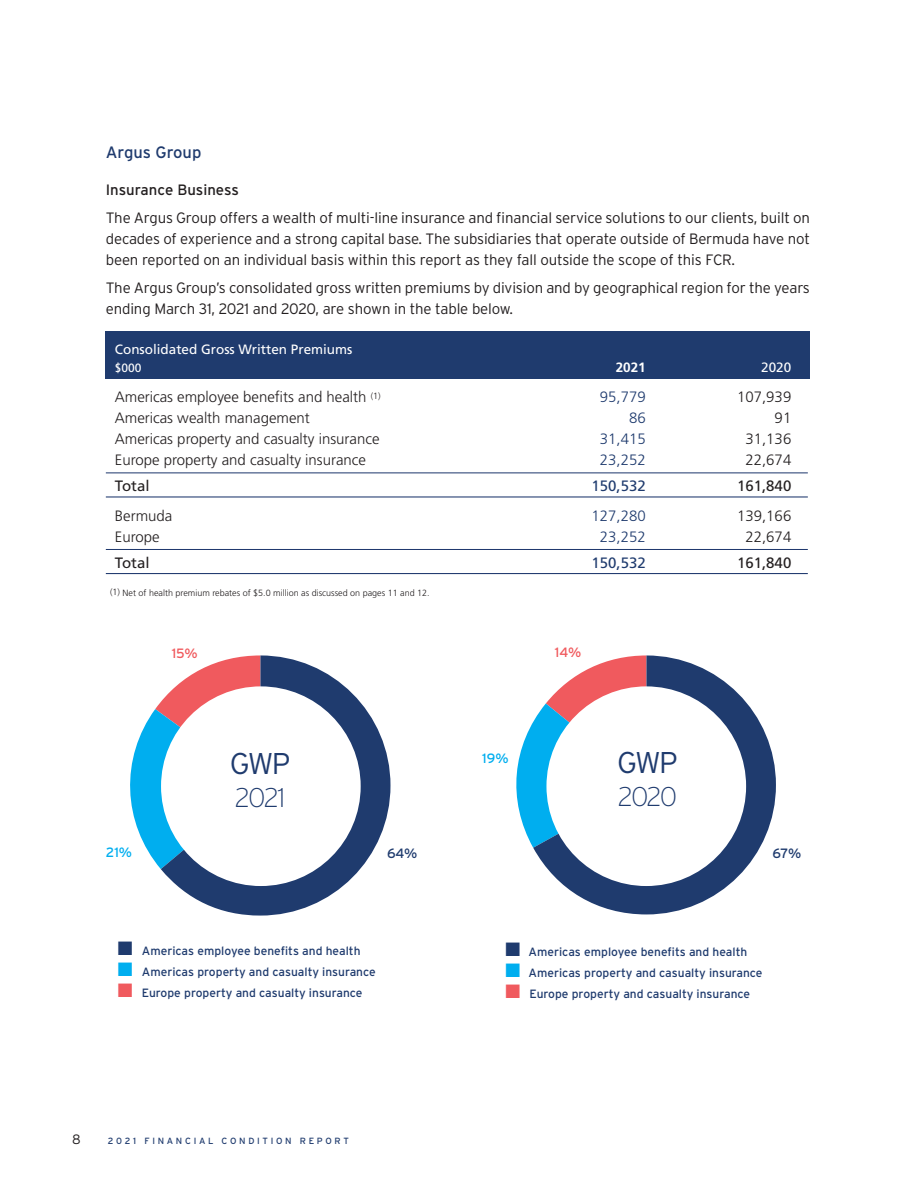
<style>
.page{position:relative;width:918px;height:1188px;background:#fff}
.page>*{position:absolute;margin:0;border:0;box-sizing:border-box;transform-origin:0 0}
.t1{font:300 30px "Interstate";letter-spacing:-.055em;color:#1f3b6e}
.t2{font:200 27px "Interstate";letter-spacing:-.07em;color:#1f3b6e}
.t3{font:16.5px "Interstate";color:#1f3b6e}
.t4{font:300 15px/21px "Interstate";letter-spacing:-.01em;color:#231f20;text-align:justify}
.t5{font:300 15px "Frutiger";color:#231f20}
.t6{font:300 15px "Frutiger";color:#1f3b6e}
.t7{font:15px "Frutiger";color:#231f20}
.t8{font:15px "Interstate";color:#231f20}
.t9{font:15px "Frutiger";color:#1f3b6e}
.t10{font:13.5px "Frutiger";color:#fff}
.t11{font:13.5px "Interstate";color:#1f3b6e}
.t12{font:13.5px "Interstate";color:#00aeef}
.t13{font:13.5px "Interstate";color:#f05a5e}
.t14{font:700 13.5px "Frutiger";color:#fff}
.t15{font:300 13.5px "Interstate";color:#231f20}
.t16{font:12px "Interstate";color:#1f3b6e}
.t17{font:12px "Frutiger";color:#fff}
.t18{font:300 9px "Frutiger";color:#231f20}
.t19{font:9px "Interstate";letter-spacing:.3em;color:#1f3b6e}
.s1{color:#00aeef}
.s2{color:#f05a5e}
</style>
<div class="page">
<svg style="left:516px;top:722px;width:17px;height:126px"></svg>
<svg style="left:533px;top:655px;width:243px;height:259px"></svg>
<svg style="left:130px;top:702px;width:31px;height:167px"></svg>
<svg style="left:161px;top:655px;width:229px;height:261px"></svg>
<div style="left:106px;top:331px;width:704px;height:48px;background:#1f3b6e"></div>
<hr style="left:106px;top:473px;width:702px;height:1px;background:#1c366c">
<hr style="left:106px;top:496px;width:702px;height:2px;background:#1c366c">
<hr style="left:106px;top:549px;width:702px;height:1px;background:#1c366c">
<hr style="left:106px;top:573px;width:702px;height:1px;background:#1c366c">
<div style="left:161px;top:686px;width:200px;height:200px;background:#fff;border-radius:50%"></div>
<div style="left:546px;top:686px;width:200px;height:200px;background:#fff;border-radius:50%"></div>
<p class="t3" style="left:106px;top:142px;width:97px">Argus Group</p>
<p class="t8" style="left:106px;top:181px;width:135px">Insurance Business</p>
<p class="t4" style="left:106px;top:207px;width:706px">The Argus Group offers a wealth of multi-line insurance and financial service solutions to our clients, built on decades of experience and a strong capital base. The subsidiaries that operate outside of Bermuda have not been reported on an individual basis within this report as they fall outside the scope of this FCR.</p>
<p class="t4" style="left:106px;top:277px;width:706px">The Argus Group’s consolidated gross written premiums by division and by geographical region for the years ending March 31, 2021 and 2020, are shown in the table below.</p>
<p class="t10" style="left:115px;top:342px;width:239px">Consolidated Gross Written Premiums</p>
<p class="t17" style="left:115px;top:361px;width:28px">$000</p>
<p class="t14" style="left:616px;top:360px;width:32px">2021</p>
<p class="t10" style="left:761px;top:360px;width:32px">2020</p>
<p class="t5" style="left:115px;top:389px;width:267px">Americas employee benefits and health <sup>(1)</sup></p>
<p class="t6" style="left:600px;top:389px;width:47px">95,779</p>
<p class="t5" style="left:737px;top:389px;width:56px">107,939</p>
<p class="t5" style="left:115px;top:410px;width:196px">Americas wealth management</p>
<p class="t6" style="left:629px;top:410px;width:18px">86</p>
<p class="t5" style="left:775px;top:410px;width:18px">91</p>
<p class="t5" style="left:115px;top:431px;width:266px">Americas property and casualty insurance</p>
<p class="t6" style="left:600px;top:431px;width:47px">31,415</p>
<p class="t5" style="left:745px;top:431px;width:47px">31,136</p>
<p class="t5" style="left:115px;top:452px;width:253px">Europe property and casualty insurance</p>
<p class="t6" style="left:600px;top:452px;width:47px">23,252</p>
<p class="t5" style="left:745px;top:452px;width:47px">22,674</p>
<p class="t7" style="left:115px;top:477px;width:36px">Total</p>
<p class="t9" style="left:592px;top:477px;width:56px">150,532</p>
<p class="t7" style="left:737px;top:477px;width:56px">161,840</p>
<p class="t5" style="left:115px;top:507px;width:59px">Bermuda</p>
<p class="t6" style="left:592px;top:507px;width:56px">127,280</p>
<p class="t5" style="left:737px;top:507px;width:56px">139,166</p>
<p class="t5" style="left:115px;top:528px;width:46px">Europe</p>
<p class="t6" style="left:600px;top:528px;width:47px">23,252</p>
<p class="t5" style="left:745px;top:528px;width:47px">22,674</p>
<p class="t7" style="left:115px;top:554px;width:36px">Total</p>
<p class="t9" style="left:592px;top:554px;width:56px">150,532</p>
<p class="t7" style="left:737px;top:554px;width:56px">161,840</p>
<p class="t18" style="left:110px;top:588px;width:321px">(1) Net of health premium rebates of $5.0 million as discussed on pages 11 and 12.</p>
<p class="t13" style="left:172px;top:645px;width:28px">15%</p>
<p class="t13" style="left:555px;top:644px;width:28px">14%</p>
<h1 class="t1" style="left:230px;top:745px;width:62px">GWP</h1>
<h2 class="t2" style="left:235px;top:783px;width:52px">2021</h2>
<p class="t12" style="left:106px;top:844px;width:28px">21%</p>
<p class="t11" style="left:387px;top:845px;width:32px">64%</p>
<p class="t16" style="left:118px;top:944px;width:244px">■ Americas employee benefits and health</p>
<p class="t16" style="left:118px;top:965px;width:260px"><span class="s1">■</span> Americas property and casualty insurance</p>
<p class="t16" style="left:118px;top:986px;width:246px"><span class="s2">■</span> Europe property and casualty insurance</p>
<p class="t12" style="left:482px;top:750px;width:28px">19%</p>
<h1 class="t1" style="left:617px;top:745px;width:62px">GWP</h1>
<h2 class="t2" style="left:618px;top:782px;width:61px">2020</h2>
<p class="t11" style="left:772px;top:845px;width:30px">67%</p>
<p class="t16" style="left:506px;top:945px;width:243px">■ Americas employee benefits and health</p>
<p class="t16" style="left:506px;top:966px;width:259px"><span class="s1">■</span> Americas property and casualty insurance</p>
<p class="t16" style="left:506px;top:987px;width:246px"><span class="s2">■</span> Europe property and casualty insurance</p>
<p class="t15" style="left:72px;top:1131px;width:10px">8</p>
<p class="t19" style="left:108px;top:1136px;width:243px">2021 FINANCIAL CONDITION REPORT</p>
</div>
